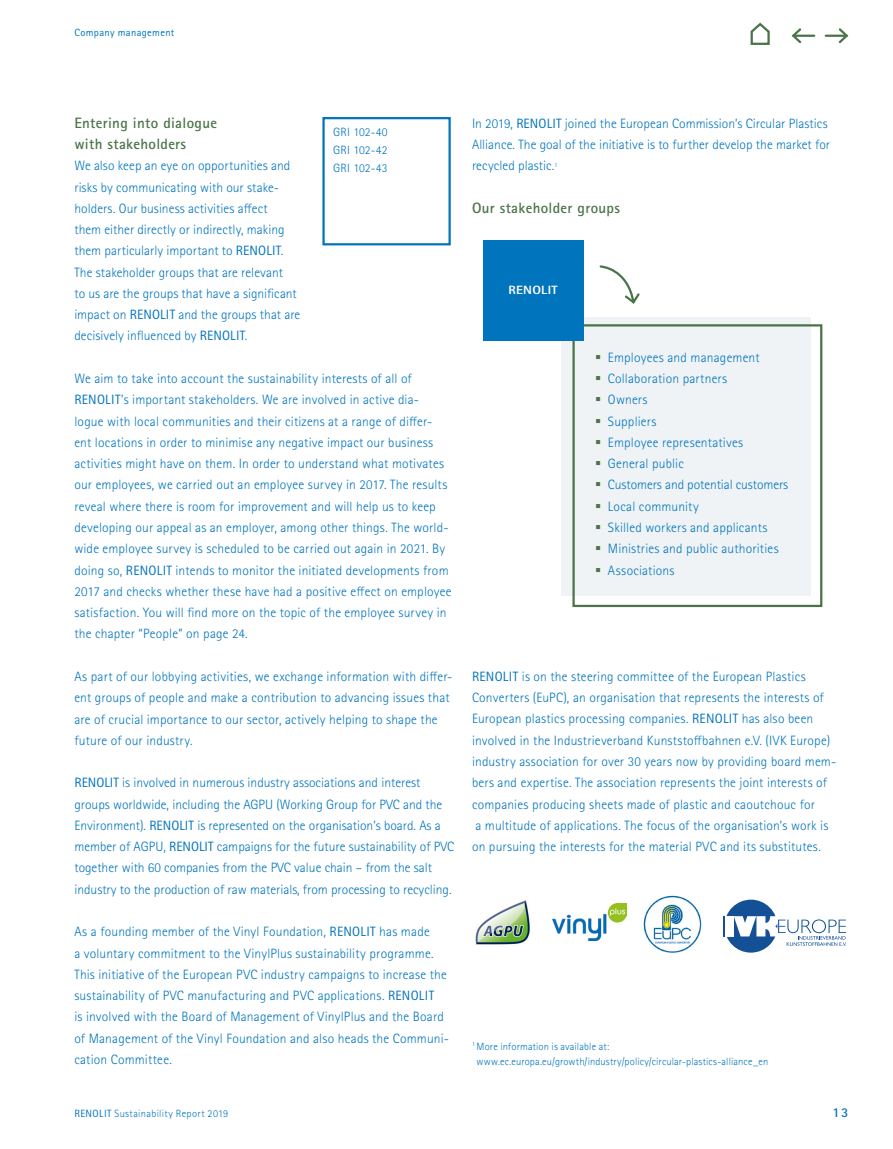
<style>
.page{position:relative;width:893px;height:1149px;background:#fff}
.page>*{position:absolute;margin:0;border:0;box-sizing:border-box;transform-origin:0 0}
.t1{font:700 15px/21.3px "Rotis Sans Serif Std";letter-spacing:.02em;color:#4a7448}
.t2{font:300 13.5px/21.3px "Rotis Sans Serif Std";letter-spacing:.01em;color:#0074bc}
.t3{font:700 13.5px "Rotis Sans Serif Std";color:#0074bc}
.t4{font:300 12px/18px "Rotis Sans Serif Std";letter-spacing:.02em;color:#0074bc;text-align:justify}
.t5{font:800 12px "Rotis Sans Serif Std";letter-spacing:.02em;color:#fff;scale:1.11 1}
.t6{font:300 10.5px/15px "Rotis Sans Serif Std";letter-spacing:.015em;color:#0074bc}
.t7{font:10.5px "Rotis Sans Serif Std";letter-spacing:.035em;color:#0074bc}
.s1{font-weight:400}
</style>
<div class="page">
<img style="left:552px;top:903px;width:75px;height:37px">
<img style="left:475px;top:900px;width:55px;height:45px">
<img style="left:643px;top:895px;width:59px;height:58px">
<div style="left:724px;top:899px;width:53px;height:53px;background:#135096;border-radius:50%"></div>
<div style="left:725px;top:915px;width:8px;height:21px;background:#fff"></div>
<svg style="left:734px;top:915px;width:112px;height:30px"></svg>
<hr style="left:723px;top:915px;width:2px;height:21px;background:#135096">
<svg style="left:750px;top:22px;width:20px;height:23px"></svg>
<svg style="left:824px;top:28px;width:25px;height:16px"></svg>
<svg style="left:791px;top:28px;width:25px;height:16px"></svg>
<svg style="left:599px;top:265px;width:41px;height:39px"></svg>
<div style="left:561px;top:317px;width:250px;height:278px;background:#eff3f5"></div>
<div style="left:572px;top:324px;width:250px;height:283px;border:2px solid #4a7448"></div>
<div style="left:483px;top:240px;width:100px;height:100px;background:#0074bc"></div>
<div style="left:322px;top:117px;width:129px;height:128px;border:2px solid #0074bc"></div>
<p class="t7" style="left:74px;top:26px;width:101px">Company management</p>
<p class="t1" style="left:74px;top:112px;width:144px">Entering into dialogue with stakeholders</p>
<p class="t2" style="left:74px;top:155px;width:227px">We also keep an eye on opportunities and risks by communicating with our stake&shy;holders. Our business activities affect<br>them either directly or indirectly, making them particularly important to <span class="s1">RENOLIT</span>.<br>The stakeholder groups that are relevant<br>to us are the groups that have a significant impact on <span class="s1">RENOLIT</span> and the groups that are decisively influenced by <span class="s1">RENOLIT</span>.</p>
<p class="t2" style="left:74px;top:368px;width:379px">We aim to take into account the sustainability interests of all of <span class="s1">RENOLIT</span>’s important stakeholders. We are involved in active dia&shy;logue with local communities and their citizens at a range of differ&shy;ent locations in order to minimise any negative impact our business activities might have on them. In order to understand what motivates our employees, we carried out an employee survey in 2017. The results reveal where there is room for improvement and will help us to keep developing our appeal as an employer, among other things. The world&shy;wide employee survey is scheduled to be carried out again in 2021. By doing so, <span class="s1">RENOLIT</span> intends to monitor the initiated developments from 2017 and checks whether these have had a positive effect on employee satisfaction. You will find more on the topic of the employee survey in the chapter “People” on page 24.</p>
<p class="t2" style="left:74px;top:665px;width:380px">As part of our lobbying activities, we exchange information with differ&shy;ent groups of people and make a contribution to advancing issues that are of crucial importance to our sector, actively helping to shape the future of our industry.</p>
<p class="t2" style="left:74px;top:772px;width:381px"><span class="s1">RENOLIT</span> is involved in numerous industry associations and interest groups worldwide, including the AGPU (Working Group for PVC and the Environment). <span class="s1">RENOLIT</span> is represented on the organisation’s board. As a member of AGPU, <span class="s1">RENOLIT</span> campaigns for the future sustainability of PVC together with 60 companies from the PVC value chain – from the salt industry to the production of raw materials, from processing to recycling.</p>
<p class="t2" style="left:74px;top:921px;width:376px">As a founding member of the Vinyl Foundation, <span class="s1">RENOLIT</span> has made<br>a voluntary commitment to the VinylPlus sustainability programme.<br>This initiative of the European PVC industry campaigns to increase the sustainability of PVC manufacturing and PVC applications. <span class="s1">RENOLIT<br></span>is involved with the Board of Management of VinylPlus and the Board of Management of the Vinyl Foundation and also heads the Communi&shy;cation Committee.</p>
<p class="t4" style="left:333px;top:123px;width:56px">GRI 102-40<br>GRI 102-42<br>GRI 102-43</p>
<p class="t2" style="left:472px;top:113px;width:360px">In 2019, <span class="s1">RENOLIT</span> joined the European Commission’s Circular Plastics<br>Alliance. The goal of the initiative is to further develop the market for recycled plastic.<sup>1</sup></p>
<p class="t1" style="left:472px;top:197px;width:149px">Our stakeholder groups</p>
<p class="t5" style="left:508px;top:282px;width:46px">RENOLIT</p>
<p class="t2" style="left:608px;top:346px;width:182px">Employees and management<br>Collaboration partners<br>Owners<br>Suppliers<br>Employee representatives<br>General public<br>Customers and potential customers<br>Local community<br>Skilled workers and applicants<br>Ministries and public authorities<br>Associations</p>
<p class="t2" style="left:472px;top:665px;width:366px"><span class="s1">RENOLIT</span> is on the steering committee of the European Plastics Converters (EuPC), an organisation that represents the interests of European plastics processing companies. <span class="s1">RENOLIT</span> has also been involved in the Industrieverband Kunststoffbahnen e.V. (IVK Europe) industry association for over 30 years now by providing board mem&shy;bers and expertise. The association represents the joint interests of companies producing sheets made of plastic and caoutchouc for<br>a multitude of applications. The focus of the organisation’s work is on pursuing the interests for the material PVC and its substitutes.</p>
<p class="t6" style="left:477px;top:1038px;width:293px;text-indent:-5px"><sup>1</sup> More information is available at: www.ec.europa.eu/growth/industry/policy/circular-plastics-alliance_en</p>
<p class="t6" style="left:74px;top:1105px;width:155px"><span class="s1">RENOLIT</span> Sustainability Report 2019</p>
<p class="t3" style="left:832px;top:1103px;width:17px">13</p>
</div>
